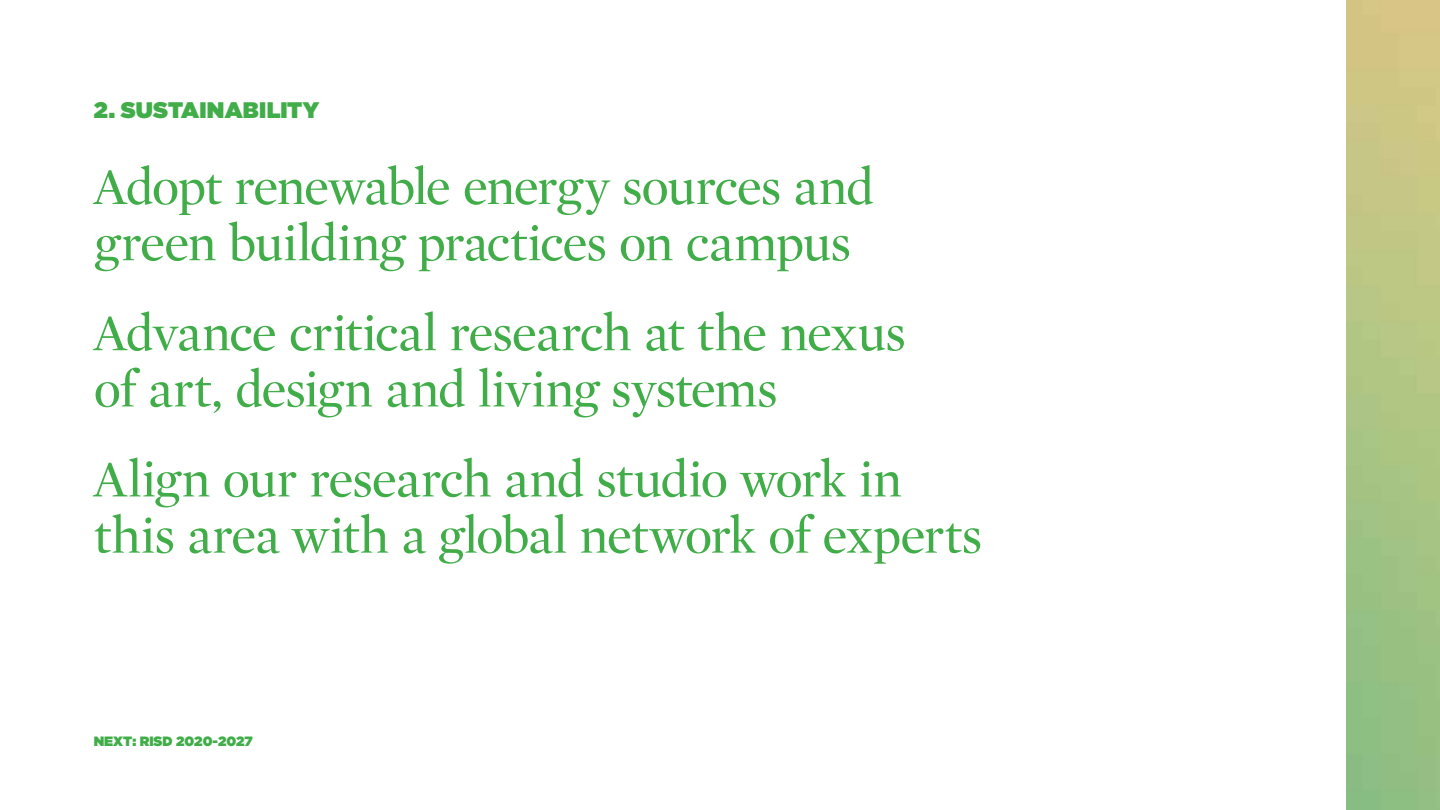
<style>
.page{position:relative;width:1440px;height:810px;background:#fff}
.page>*{position:absolute;margin:0;border:0;box-sizing:border-box;transform-origin:0 0}
.t1{font:52.5px/56.2px "Mercury Display";letter-spacing:-.025em;color:#41ad49}
.t2{font:900 22.5px "Gotham";letter-spacing:.005em;color:#41ad49}
.t3{font:900 13.5px "Gotham";color:#41ad49}
</style>
<div class="page">
<p class="t2" style="left:94px;top:94px;width:227px">2. SUSTAINABILITY</p>
<p class="t1" style="left:94px;top:157px;width:781px">Adopt renewable energy sources and green building practices on campus</p>
<p class="t1" style="left:94px;top:303px;width:814px">Advance critical research at the nexus of art, design and living systems</p>
<p class="t1" style="left:94px;top:449px;width:890px">Align our research and studio work in this area with a global network of experts</p>
<p class="t3" style="left:94px;top:732px;width:161px">NEXT: RISD 2020-2027</p>
</div>
